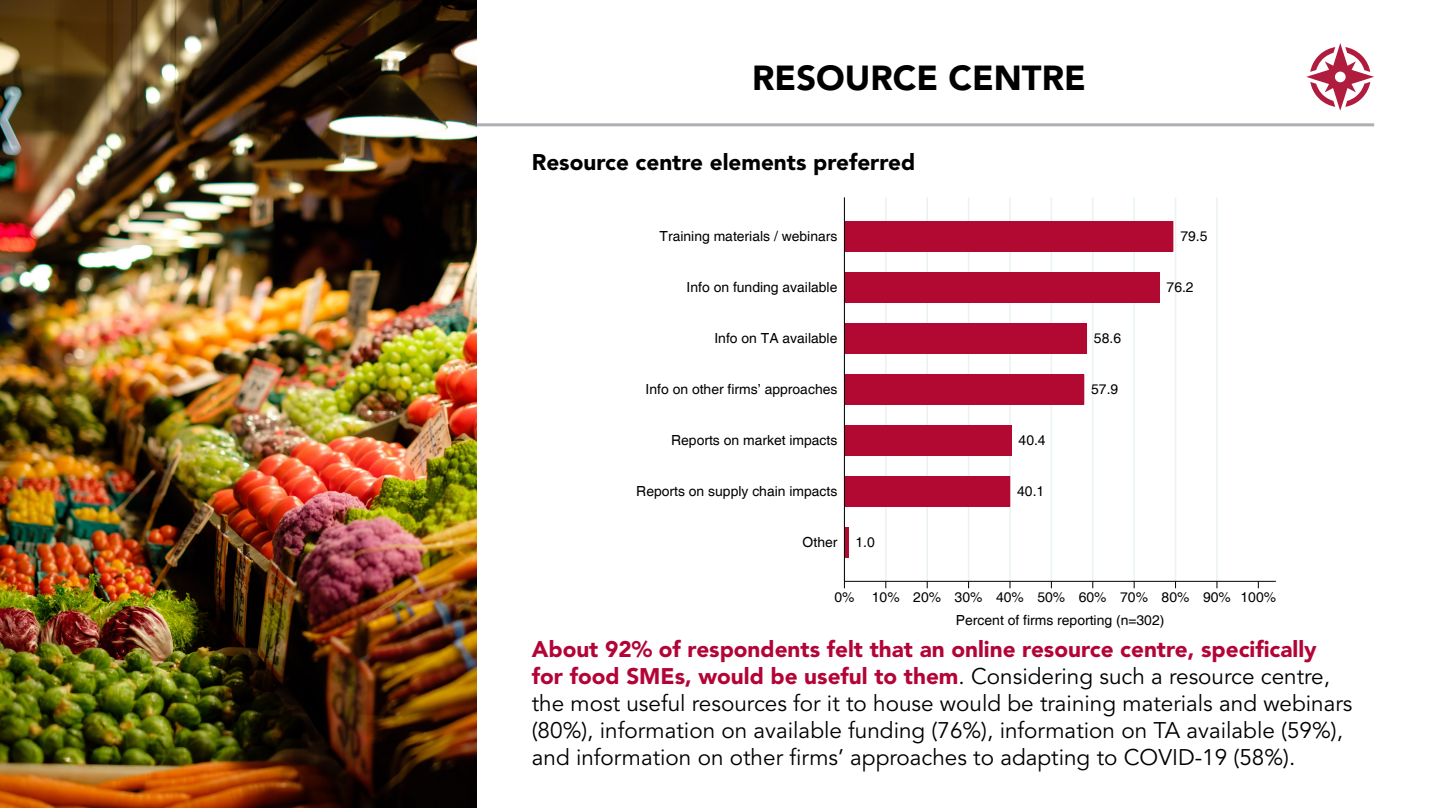
<style>
.page{position:relative;width:1438px;height:808px;background:#fff}
.page>*{position:absolute;margin:0;border:0;box-sizing:border-box;transform-origin:0 0}
.t1{font:900 34.5px "Avenir LT Std";color:#000001}
.t2{font:22.5px/27px "Avenir LT Std";color:#000001}
.t3{font:900 22.5px "Avenir LT Std";color:#000001}
.t4{font:13.95px/24px "Helvetica";color:#000}
.s1{font-weight:900;color:#b30437}
</style>
<div class="page">
<hr style="left:64px;top:123px;width:1309px;height:3px;background:#aeafb3">
<svg style="left:1306px;top:43px;width:67px;height:68px"></svg>
<hr style="left:1216px;top:197px;width:1px;height:384px;background:#eaf2f3">
<hr style="left:1174px;top:197px;width:2px;height:384px;background:#eaf2f3">
<hr style="left:1133px;top:197px;width:1px;height:384px;background:#eaf2f3">
<hr style="left:1091px;top:197px;width:2px;height:384px;background:#eaf2f3">
<hr style="left:1050px;top:197px;width:2px;height:384px;background:#eaf2f3">
<hr style="left:1009px;top:197px;width:1px;height:384px;background:#eaf2f3">
<hr style="left:967px;top:197px;width:2px;height:384px;background:#eaf2f3">
<hr style="left:926px;top:197px;width:1px;height:384px;background:#eaf2f3">
<hr style="left:885px;top:197px;width:1px;height:384px;background:#eaf2f3">
<hr style="left:843px;top:197px;width:2px;height:384px;background:#eaf2f3">
<div style="left:844px;top:527px;width:4px;height:31px;border:1px solid #b20933"></div>
<div style="left:844px;top:476px;width:166px;height:31px;background:#b20933"></div>
<div style="left:844px;top:425px;width:167px;height:31px;background:#b20933"></div>
<div style="left:844px;top:374px;width:240px;height:31px;background:#b20933"></div>
<div style="left:844px;top:323px;width:242px;height:31px;background:#b20933"></div>
<div style="left:844px;top:272px;width:315px;height:31px;background:#b20933"></div>
<div style="left:844px;top:221px;width:329px;height:31px;background:#b20933"></div>
<hr style="left:844px;top:581px;width:431px;height:1px;background:#000">
<hr style="left:843px;top:197px;width:1px;height:384px;background:#000">
<img style="left:0;top:0;width:476px;height:808px">
<p class="t1" style="left:752px;top:57px;width:335px">RESOURCE CENTRE</p>
<p class="t3" style="left:531px;top:149px;width:385px">Resource centre elements preferred</p>
<p class="t4" style="left:659px;top:225px;width:179px">Training materials / webinars</p>
<p class="t4" style="left:686px;top:276px;width:152px">Info on funding available</p>
<p class="t4" style="left:714px;top:327px;width:124px">Info on TA available</p>
<p class="t4" style="left:645px;top:378px;width:193px">Info on other firms’ approaches</p>
<p class="t4" style="left:671px;top:429px;width:168px">Reports on market impacts</p>
<p class="t4" style="left:636px;top:480px;width:202px">Reports on supply chain impacts</p>
<p class="t4" style="left:802px;top:531px;width:36px">Other</p>
<p class="t4" style="left:855px;top:531px;width:21px">1.0</p>
<p class="t4" style="left:1018px;top:429px;width:29px">40.4</p>
<p class="t4" style="left:1017px;top:480px;width:29px">40.1</p>
<p class="t4" style="left:1093px;top:327px;width:29px">58.6</p>
<p class="t4" style="left:1091px;top:378px;width:29px">57.9</p>
<p class="t4" style="left:1180px;top:225px;width:29px">79.5</p>
<p class="t4" style="left:1166px;top:276px;width:29px">76.2</p>
<p class="t4" style="left:834px;top:585px;width:22px">0%</p>
<p class="t4" style="left:955px;top:585px;width:322px;text-indent:-84px">10% 20% 30% 40% 50% 60% 70% 80% 90% 100%<br>Percent of firms reporting (n=302)</p>
<p class="t2" style="left:531px;top:637px;width:822px"><span class="s1">About 92% of respondents felt that an online resource centre, specifically for food SMEs, would be useful to them</span>. Considering such a resource centre, the most useful resources for it to house would be training materials and webinars (80%), information on available funding (76%), information on TA available (59%), and information on other firms’ approaches to adapting to COVID-19 (58%).</p>
</div>
